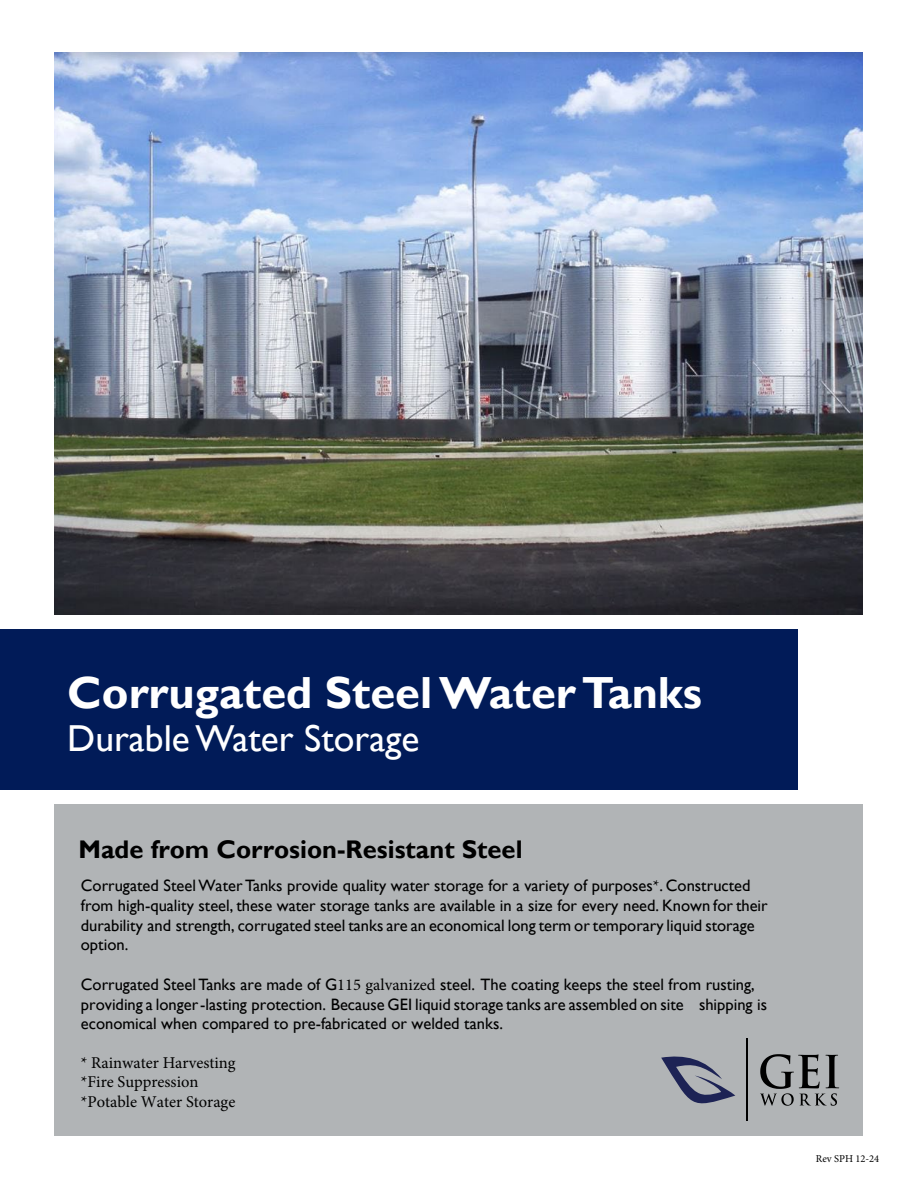
<style>
.page{position:relative;width:918px;height:1188px;background:#fff}
.page>*{position:absolute;margin:0;border:0;box-sizing:border-box;transform-origin:0 0}
.t1{font:700 45px "Gill Sans";color:#fff}
.t2{font:37.5px "Gill Sans";color:#fff}
.t3{font:700 25.5px "Gill Sans";color:#000}
.t4{font:16.5px/19.8px "Gill Sans";color:#000}
.t5{font:16.5px/19.5px "Minion Pro";color:#000}
.t6{font:10.5px "Minion Pro";color:#000}
.s1{font-family:"Minion Pro"}
</style>
<div class="page">
<div style="left:54px;top:804px;width:808px;height:332px;background:#b1b4b6"></div>
<div style="left:0;top:629px;width:797px;height:161px;background:#011b58"></div>
<img style="left:55px;top:53px;width:807px;height:561px">
<svg style="left:760px;top:1054px;width:79px;height:52px"></svg>
<svg style="left:661px;top:1056px;width:74px;height:48px"></svg>
<hr style="left:746px;top:1038px;width:2px;height:83px;background:#000">
<p class="t1" style="left:67px;top:666px;width:636px">Corrugated Steel Water Tanks</p>
<p class="t2" style="left:67px;top:717px;width:354px">Durable Water Storage</p>
<p class="t3" style="left:79px;top:835px;width:446px">Made from Corrosion-Resistant Steel</p>
<p class="t4" style="left:81px;top:876px;width:688px">Corrugated Steel Water Tanks provide quality water storage for a variety of purposes<span class="s1">*</span>. Constructed from high-quality steel, these water storage tanks are available in a size for every need. Known for their durability and strength, corrugated steel tanks are an economical long term or temporary liquid storage option.</p>
<p class="t4" style="left:81px;top:975px;width:688px">Corrugated Steel Tanks are made of G<span class="s1">115 galvanized</span> steel. The coating keeps the steel from rusting, providing a longer-lasting protection. Because GEI liquid storage tanks are assembled on site shipping is economical when compared to pre-fabricated or welded tanks.</p>
<p class="t5" style="left:81px;top:1053px;width:156px">* Rainwater Harvesting *Fire Suppression *Potable Water Storage</p>
<p class="t6" style="left:816px;top:1151px;width:65px">Rev SPH 12-24</p>
</div>
